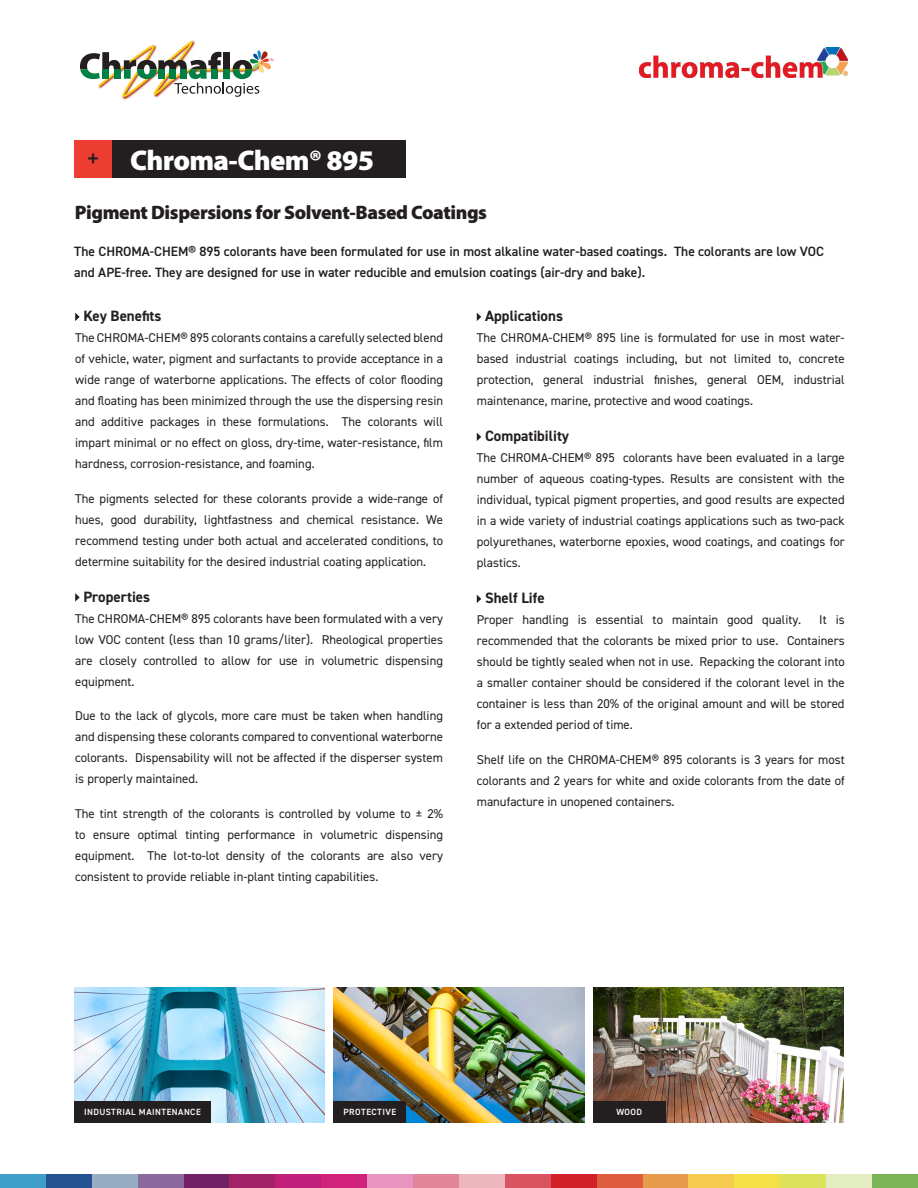
<style>
.page{position:relative;width:918px;height:1188px;background:#fff}
.page>*{position:absolute;margin:0;border:0;box-sizing:border-box;transform-origin:0 0}
.t1{font:900 28.5px "Myriad Pro";letter-spacing:-.025em;color:#fff}
.t2{font:600 25.5px "Tablet Gothic";color:#231f20}
.t3{font:900 19.5px "Myriad Pro";letter-spacing:-.02em;color:#231f20}
.t4{font:700 15px "DIN2014";color:#231f20}
.Lead_In{font:600 13.5px/21px "DIN2014";color:#231f20}
.Body_Copy{font:12.75px/21px "DIN2014";color:#231f20;text-align:justify}
.t5{font:600 9px "DIN2014";letter-spacing:.05em;color:#fff}
</style>
<div class="page">
<div style="left:92px;top:1174px;width:46px;height:14px;background:#97adc3"></div>
<div style="left:138px;top:1174px;width:46px;height:14px;background:#8c699d"></div>
<div style="left:184px;top:1174px;width:46px;height:14px;background:#712265"></div>
<div style="left:230px;top:1174px;width:45px;height:14px;background:#a32167"></div>
<div style="left:275px;top:1174px;width:46px;height:14px;background:#c1207a"></div>
<div style="left:321px;top:1174px;width:46px;height:14px;background:#d0217b"></div>
<div style="left:367px;top:1174px;width:46px;height:14px;background:#e894bf"></div>
<div style="left:413px;top:1174px;width:46px;height:14px;background:#e2859b"></div>
<div style="left:459px;top:1174px;width:46px;height:14px;background:#eeb7c0"></div>
<div style="left:505px;top:1174px;width:46px;height:14px;background:#d95360"></div>
<div style="left:551px;top:1174px;width:46px;height:14px;background:#d22028"></div>
<div style="left:597px;top:1174px;width:46px;height:14px;background:#dd5d3c"></div>
<div style="left:643px;top:1174px;width:46px;height:14px;background:#e89b4b"></div>
<div style="left:689px;top:1174px;width:45px;height:14px;background:#f5cc4d"></div>
<div style="left:734px;top:1174px;width:46px;height:14px;background:#f4e047"></div>
<div style="left:780px;top:1174px;width:46px;height:14px;background:#dbe25b"></div>
<div style="left:826px;top:1174px;width:46px;height:14px;background:#e3edc0"></div>
<div style="left:872px;top:1174px;width:46px;height:14px;background:#7bb558"></div>
<div style="left:46px;top:1174px;width:46px;height:14px;background:#235293"></div>
<div style="left:0;top:1174px;width:46px;height:14px;background:#3d9fca"></div>
<svg style="left:80px;top:41px;width:193px;height:56px"></svg>
<img style="left:639px;top:47px;width:209px;height:31px">
<svg style="left:75px;top:313px;width:5px;height:8px"></svg>
<svg style="left:75px;top:593px;width:5px;height:9px"></svg>
<svg style="left:477px;top:313px;width:4px;height:8px"></svg>
<svg style="left:477px;top:433px;width:4px;height:8px"></svg>
<svg style="left:477px;top:595px;width:4px;height:8px"></svg>
<img style="left:74px;top:987px;width:251px;height:136px">
<img style="left:334px;top:987px;width:250px;height:136px">
<img style="left:593px;top:987px;width:251px;height:136px">
<div style="left:74px;top:1101px;width:137px;height:22px;background:#231f20"></div>
<div style="left:334px;top:1101px;width:72px;height:22px;background:#231f20"></div>
<div style="left:593px;top:1101px;width:72px;height:22px;background:#231f20"></div>
<div style="left:112px;top:140px;width:294px;height:38px;background:#231f20"></div>
<div style="left:74px;top:140px;width:38px;height:38px;background:#ee3e34"></div>
<p class="t2" style="left:86px;top:139px;width:16px">+</p>
<p class="t1" style="left:130px;top:141px;width:245px">Chroma-Chem® 895</p>
<p class="t3" style="left:75px;top:199px;width:414px">Pigment Dispersions for Solvent-Based Coatings</p>
<p class="Lead_In" style="left:74px;top:241px;width:751px">The CHROMA-CHEM® 895 colorants have been formulated for use in most alkaline water-based coatings. The colorants are low VOC and APE-free. They are designed for use in water reducible and emulsion coatings (air-dry and bake).</p>
<h2 class="t4" style="left:83px;top:306px;width:80px">Key Benefits</h2>
<p class="Body_Copy" style="left:75px;top:327px;width:369px">The CHROMA-CHEM® 895 colorants contains a carefully selected blend of vehicle, water, pigment and surfactants to provide acceptance in a wide range of waterborne applications. The effects of color flooding and floating has been minimized through the use the dispersing resin and additive packages in these formulations. The colorants will impart minimal or no effect on gloss, dry-time, water-resistance, film hardness, corrosion-resistance, and foaming.</p>
<p class="Body_Copy" style="left:75px;top:487px;width:369px">The pigments selected for these colorants provide a wide-range of hues, good durability, lightfastness and chemical resistance. We recommend testing under both actual and accelerated conditions, to determine suitability for the desired industrial coating application.</p>
<h2 class="t4" style="left:83px;top:586px;width:68px">Properties</h2>
<p class="Body_Copy" style="left:75px;top:607px;width:369px">The CHROMA-CHEM® 895 colorants have been formulated with a very low VOC content (less than 10 grams/liter). Rheological properties are closely controlled to allow for use in volumetric dispensing equipment.</p>
<p class="Body_Copy" style="left:75px;top:705px;width:369px">Due to the lack of glycols, more care must be taken when handling and dispensing these colorants compared to conventional waterborne colorants. Dispensability will not be affected if the disperser system is properly maintained.</p>
<p class="Body_Copy" style="left:75px;top:802px;width:369px">The tint strength of the colorants is controlled by volume to ± 2% to ensure optimal tinting performance in volumetric dispensing equipment. The lot-to-lot density of the colorants are also very consistent to provide reliable in-plant tinting capabilities.</p>
<h2 class="t4" style="left:485px;top:306px;width:79px">Applications</h2>
<p class="Body_Copy" style="left:477px;top:327px;width:369px">The CHROMA-CHEM® 895 line is formulated for use in most water&shy;based industrial coatings including, but not limited to, concrete protection, general industrial finishes, general OEM, industrial maintenance, marine, protective and wood coatings.</p>
<h2 class="t4" style="left:485px;top:426px;width:86px">Compatibility</h2>
<p class="Body_Copy" style="left:477px;top:447px;width:369px">The CHROMA-CHEM® 895 colorants have been evaluated in a large number of aqueous coating-types. Results are consistent with the individual, typical pigment properties, and good results are expected in a wide variety of industrial coatings applications such as two-pack polyurethanes, waterborne epoxies, wood coatings, and coatings for plastics.</p>
<h2 class="t4" style="left:485px;top:588px;width:61px">Shelf Life</h2>
<p class="Body_Copy" style="left:477px;top:609px;width:326px">Proper handling is essential to maintain good quality.</p>
<p class="Body_Copy" style="left:477px;top:609px;width:369px;text-indent:342px">It is recommended that the colorants be mixed prior to use. Containers should be tightly sealed when not in use. Repacking the colorant into a smaller container should be considered if the colorant level in the container is less than 20% of the original amount and will be stored for a extended period of time.</p>
<p class="Body_Copy" style="left:477px;top:748px;width:369px">Shelf life on the CHROMA-CHEM® 895 colorants is 3 years for most colorants and 2 years for white and oxide colorants from the date of manufacture in unopened containers.</p>
<p class="t5" style="left:84px;top:1106px;width:118px">INDUSTRIAL MAINTENANCE</p>
<p class="t5" style="left:344px;top:1106px;width:54px">PROTECTIVE</p>
<p class="t5" style="left:616px;top:1106px;width:27px">WOOD</p>
</div>
